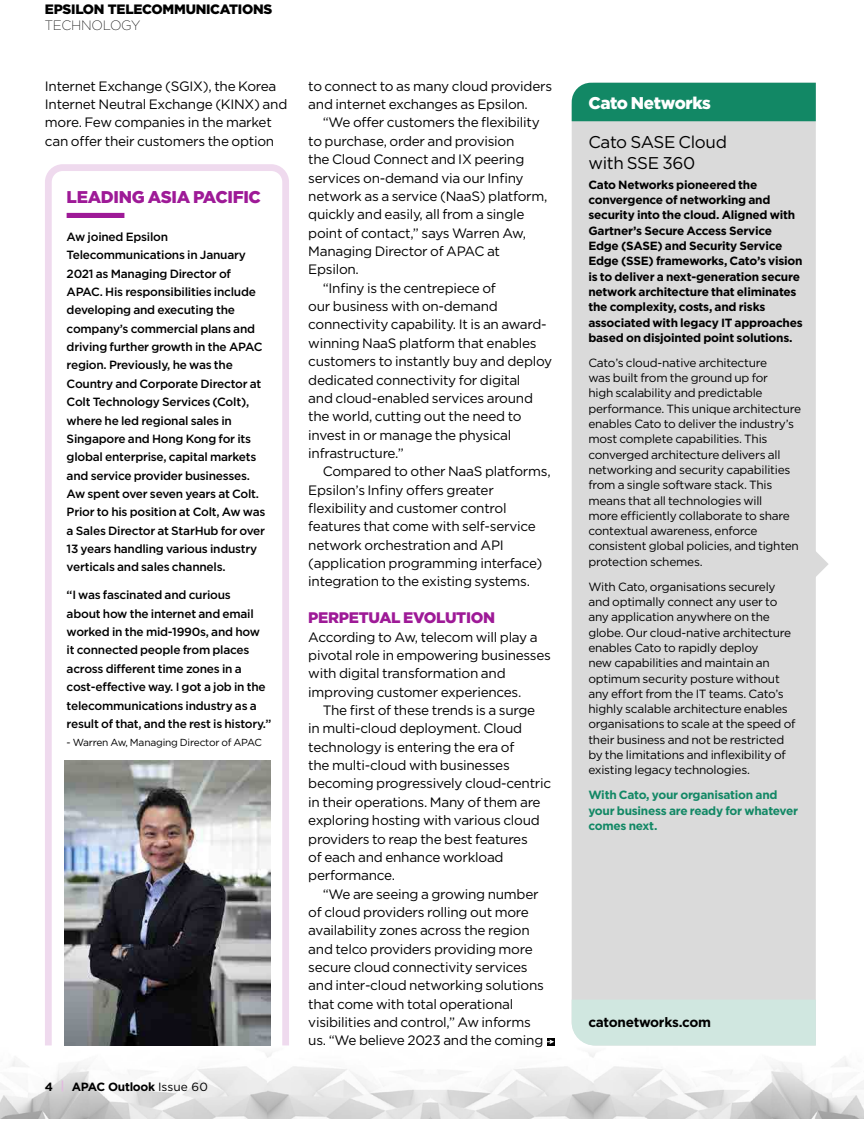
<style>
.page{position:relative;width:864px;height:1145px;background:#fff}
.page>*{position:absolute;margin:0;border:0;box-sizing:border-box;transform-origin:0 0}
.t1{font:17.1px/20.4px "Gotham";letter-spacing:-.02em;color:#000}
.t2{font:900 17.1px "Gotham";letter-spacing:-.02em;color:#9e1a97}
.t3{font:900 17.1px "Gotham";letter-spacing:-.02em;color:#fff}
.t4{font:900 15.3px "Gotham";letter-spacing:-.02em;color:#9e1a97}
.t5{font:13.5px/18.3px "Gotham";letter-spacing:-.02em;color:#000}
.t6{font:900 13.5px "Gotham";letter-spacing:-.02em;color:#000}
.t7{font:700 13.5px "Gotham";letter-spacing:-.02em;color:#000}
.t8{font:200 13.5px "Gotham";letter-spacing:-.02em;color:#000}
.t9{font:12px/15.3px "Gotham";letter-spacing:-.02em;color:#000}
.t10{font:500 12px/18.3px "Gotham";letter-spacing:-.02em;color:#000}
.t11{font:700 12px/15.3px "Gotham";letter-spacing:-.02em;color:#000}
.t12{font:700 12px/15.3px "Gotham";letter-spacing:-.02em;color:#128865}
.t13{font:10.2px "Gotham";letter-spacing:-.02em;color:#000}
.s1{color:#e2bae0}
.s2{font-weight:400}
</style>
<div class="page">
<img style="left:0;top:966px;width:864px;height:153px">
<div style="left:572px;top:121px;width:244px;height:878px;background:#dadada"></div>
<div style="left:572px;top:999px;width:244px;height:46px;background:#d0e7e0"></div>
<div style="left:572px;top:83px;width:244px;height:38px;background:#128865"></div>
<svg style="left:815px;top:550px;width:14px;height:28px"></svg>
<svg style="left:42px;top:164px;width:250px;height:888px"></svg>
<div style="left:67px;top:213px;width:57px;height:5px;background:#9e1a97"></div>
<img style="left:65px;top:761px;width:205px;height:284px">
<svg style="left:548px;top:1038px;width:7px;height:7px"></svg>
<p class="t6" style="left:45px;top:0;width:229px">EPSILON TELECOMMUNICATIONS</p>
<p class="t8" style="left:45px;top:17px;width:97px">TECHNOLOGY</p>
<p class="t5" style="left:45px;top:77px;width:244px">Internet Exchange (SGIX), the Korea Internet Neutral Exchange (KINX) and more. Few companies in the market can offer their customers the option</p>
<p class="t5" style="left:308px;top:77px;width:245px">to connect to as many cloud providers and internet exchanges as Epsilon.</p>
<p class="t5" style="left:323px;top:113px;width:218px">“We offer customers the flexibility</p>
<p class="t5" style="left:308px;top:132px;width:208px">to purchase, order and provision</p>
<p class="t5" style="left:308px;top:150px;width:218px">the Cloud Connect and IX peering</p>
<p class="t5" style="left:308px;top:168px;width:217px">services on-demand via our Infiny</p>
<p class="t5" style="left:308px;top:187px;width:241px">network as a service (NaaS) platform,</p>
<p class="t5" style="left:308px;top:205px;width:218px">quickly and easily, all from a single</p>
<p class="t5" style="left:308px;top:223px;width:219px">point of contact,” says Warren Aw,</p>
<p class="t5" style="left:308px;top:242px;width:193px">Managing Director of APAC at</p>
<p class="t5" style="left:308px;top:260px;width:52px">Epsilon.</p>
<p class="t5" style="left:323px;top:278px;width:175px">“Infiny is the centrepiece of</p>
<p class="t5" style="left:308px;top:297px;width:191px">our business with on-demand</p>
<p class="t5" style="left:308px;top:315px;width:240px">connectivity capability. It is an award-</p>
<p class="t5" style="left:308px;top:334px;width:230px">winning NaaS platform that enables</p>
<p class="t5" style="left:308px;top:352px;width:245px">customers to instantly buy and deploy</p>
<p class="t5" style="left:308px;top:370px;width:214px">dedicated connectivity for digital</p>
<p class="t5" style="left:308px;top:389px;width:226px">and cloud-enabled services around</p>
<p class="t5" style="left:308px;top:407px;width:215px">the world, cutting out the need to</p>
<p class="t5" style="left:308px;top:425px;width:205px">invest in or manage the physical</p>
<p class="t5" style="left:308px;top:444px;width:97px">infrastructure.”</p>
<p class="t5" style="left:323px;top:462px;width:229px">Compared to other NaaS platforms,</p>
<p class="t5" style="left:308px;top:480px;width:187px">Epsilon’s Infiny offers greater</p>
<p class="t5" style="left:308px;top:499px;width:200px">flexibility and customer control</p>
<p class="t5" style="left:308px;top:517px;width:229px">features that come with self-service</p>
<p class="t5" style="left:308px;top:535px;width:197px">network orchestration and API</p>
<p class="t5" style="left:308px;top:554px;width:236px">(application programming interface)</p>
<p class="t5" style="left:308px;top:572px;width:223px">integration to the existing systems.</p>
<p class="t4" style="left:308px;top:607px;width:188px">PERPETUAL EVOLUTION</p>
<p class="t5" style="left:308px;top:627px;width:244px">According to Aw, telecom will play a pivotal role in empowering businesses with digital transformation and improving customer experiences.</p>
<p class="t5" style="left:308px;top:701px;width:244px;text-indent:14px">The first of these trends is a surge<br>in multi-cloud deployment. Cloud technology is entering the era of<br>the multi-cloud with businesses becoming progressively cloud-centric in their operations. Many of them are exploring hosting with various cloud providers to reap the best features<br>of each and enhance workload performance.</p>
<p class="t5" style="left:308px;top:884px;width:237px;text-indent:14px">“We are seeing a growing number of cloud providers rolling out more availability zones across the region and telco providers providing more secure cloud connectivity services and inter-cloud networking solutions that come with total operational visibilities and control,” Aw informs us. “We believe 2023 and the coming</p>
<p class="t2" style="left:67px;top:185px;width:196px">LEADING ASIA PACIFIC</p>
<p class="t10" style="left:67px;top:227px;width:200px">Aw joined Epsilon<br>Telecommunications in January<br>2021 as Managing Director of<br>APAC. His responsibilities include developing and executing the company’s commercial plans and driving further growth in the APAC region. Previously, he was the<br>Country and Corporate Director at<br>Colt Technology Services (Colt), where he led regional sales in<br>Singapore and Hong Kong for its global enterprise, capital markets and service provider businesses.<br>Aw spent over seven years at Colt.<br>Prior to his position at Colt, Aw was a Sales Director at StarHub for over<br>13 years handling various industry verticals and sales channels.</p>
<p class="t10" style="left:67px;top:586px;width:206px">“I was fascinated and curious<br>about how the internet and email worked in the mid-1990s, and how<br>it connected people from places across different time zones in a cost-effective way. I got a job in the telecommunications industry as a result of that, and the rest is history.”</p>
<p class="t13" style="left:67px;top:736px;width:197px">- Warren Aw, Managing Director of APAC</p>
<p class="t11" style="left:45px;top:1078px;width:164px">4 <span class="s1">|</span> APAC Outlook <span class="s2">Issue 60</span></p>
<p class="t3" style="left:588px;top:91px;width:124px">Cato Networks</p>
<p class="t1" style="left:588px;top:132px;width:140px">Cato SASE Cloud with SSE 360</p>
<p class="t11" style="left:588px;top:177px;width:216px">Cato Networks pioneered the convergence of networking and security into the cloud. Aligned with Gartner’s Secure Access Service Edge (SASE) and Security Service Edge (SSE) frameworks, Cato’s vision is to deliver a next-generation secure network architecture that eliminates the complexity, costs, and risks associated with legacy IT approaches based on disjointed point solutions.</p>
<p class="t9" style="left:588px;top:355px;width:214px">Cato’s cloud-native architecture<br>was built from the ground up for<br>high scalability and predictable performance. This unique architecture enables Cato to deliver the industry’s most complete capabilities. This converged architecture delivers all networking and security capabilities from a single software stack. This means that all technologies will<br>more efficiently collaborate to share contextual awareness, enforce consistent global policies, and tighten protection schemes.</p>
<p class="t9" style="left:588px;top:578px;width:209px">With Cato, organisations securely and optimally connect any user to any application anywhere on the globe. Our cloud-native architecture enables Cato to rapidly deploy<br>new capabilities and maintain an optimum security posture without any effort from the IT teams. Cato’s highly scalable architecture enables organisations to scale at the speed of their business and not be restricted by the limitations and inflexibility of existing legacy technologies.</p>
<p class="t12" style="left:588px;top:787px;width:211px">With Cato, your organisation and your business are ready for whatever comes next.</p>
<p class="t7" style="left:588px;top:1013px;width:124px">catonetworks.com</p>
</div>
